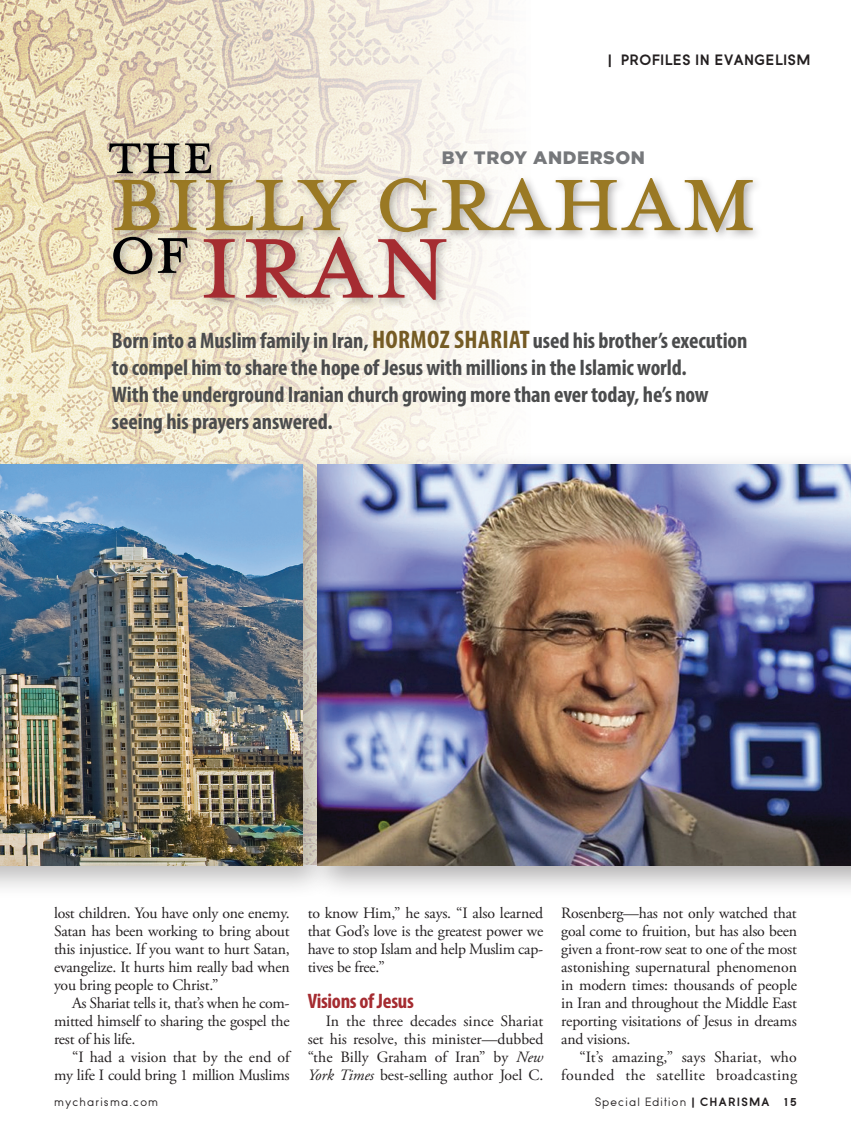
<style>
.page{position:relative;width:851px;height:1134px;background:#fff}
.page>*{position:absolute;margin:0;border:0;box-sizing:border-box;transform-origin:0 0}
.t1{font:700 condensed 22.5px/27px "Myriad Pro";letter-spacing:-.005em;color:#4b4c4d}
.FEATURES-Body_head{font:700 condensed 21px "Myriad Pro";letter-spacing:-.015em;color:#a52c31}
.FEATURES-Author_Byline{font:900 18px "Gotham";letter-spacing:.03em;color:#76787b}
.BODY_TEXT{font:15.75px/18px "Adobe Garamond Pro";letter-spacing:-.015em;color:#231f20;text-align:justify}
.BODY_TEXT-2{font:15.75px/18px "Adobe Garamond Pro";letter-spacing:.025em;color:#231f20;text-align:right}
.FEATURES-Flagline{font:700 15px "Sofia";letter-spacing:.03em;color:#231f20}
.t2{font:12px "Sofia";letter-spacing:.1em;color:#231f20}
.s1{font-size:25.5px;color:#755b24}
.s2{font-style:italic}
.s3{font-weight:700}
</style>
<div class="page">
<img style="left:0;top:0;width:498px;height:452px">
<div style="left:305px;top:452px;width:545px;height:447px;background:#231f20;opacity:.35"></div>
<img style="left:336px;top:464px;width:514px;height:402px">
<div style="left:0;top:452px;width:336px;height:447px;background:#231f20;opacity:.3"></div>
<img style="left:0;top:464px;width:303px;height:402px">
<div style="left:199px;top:232px;width:258px;height:78px;background:#231f20;opacity:.35"></div>
<div style="left:104px;top:138px;width:118px;height:46px;background:#231f20;opacity:.35"></div>
<svg style="left:109px;top:143px;width:643px;height:157px"></svg>
<p class="FEATURES-Flagline" style="left:608px;top:50px;width:204px">| PROFILES IN EVANGELISM</p>
<p class="FEATURES-Author_Byline" style="left:442px;top:145px;width:205px">BY TROY ANDERSON</p>
<p class="t1" style="left:112px;top:327px;width:637px">Born into a Muslim family in Iran, <span class="s1">HORMOZ SHARIAT</span> used his brother’s execution to compel him to share the hope of Jesus with millions in the Islamic world.<br>With the underground Iranian church growing more than ever today, he’s now seeing his prayers answered.</p>
<p class="BODY_TEXT" style="left:54px;top:905px;width:237px">lost children. You have only one enemy.<br>Satan has been working to bring about this injustice. If you want to hurt Satan, evangelize. It hurts him really bad when you bring people to Christ.”</p>
<p class="BODY_TEXT" style="left:54px;top:995px;width:237px;text-indent:18px">As Shariat tells it, that’s when he com&shy;mitted himself to sharing the gospel the rest of his life.</p>
<p class="BODY_TEXT" style="left:54px;top:1049px;width:237px;text-align:right">“I had a vision that by the end of my life I could bring 1 million Muslims</p>
<p class="BODY_TEXT" style="left:308px;top:905px;width:237px">to know Him,” he says. “I also learned that God’s love is the greatest power we have to stop Islam and help Muslim cap&shy;tives be free.”</p>
<p class="FEATURES-Body_head" style="left:308px;top:988px;width:108px">Visions of Jesus</p>
<p class="BODY_TEXT" style="left:308px;top:1013px;width:237px;text-indent:18px">In the three decades since Shariat set his resolve, this minister—dubbed “the Billy Graham of Iran” by <span class="s2">New York Times</span> best-selling author Joel C.</p>
<p class="BODY_TEXT" style="left:561px;top:905px;width:237px">Rosenberg—has not only watched that goal come to fruition, but has also been given a front-row seat to one of the most astonishing supernatural phenomenon in modern times: thousands of people in Iran and throughout the Middle East reporting visitations of Jesus in dreams and visions.</p>
<p class="BODY_TEXT-2" style="left:561px;top:1049px;width:237px">“It’s amazing,” says Shariat, who founded the satellite broadcasting</p>
<p class="t2" style="left:54px;top:1095px;width:106px">mycharisma.com</p>
<p class="t2" style="left:595px;top:1096px;width:203px">Special Edition <span class="s3">| CHARISMA 15</span></p>
</div>
